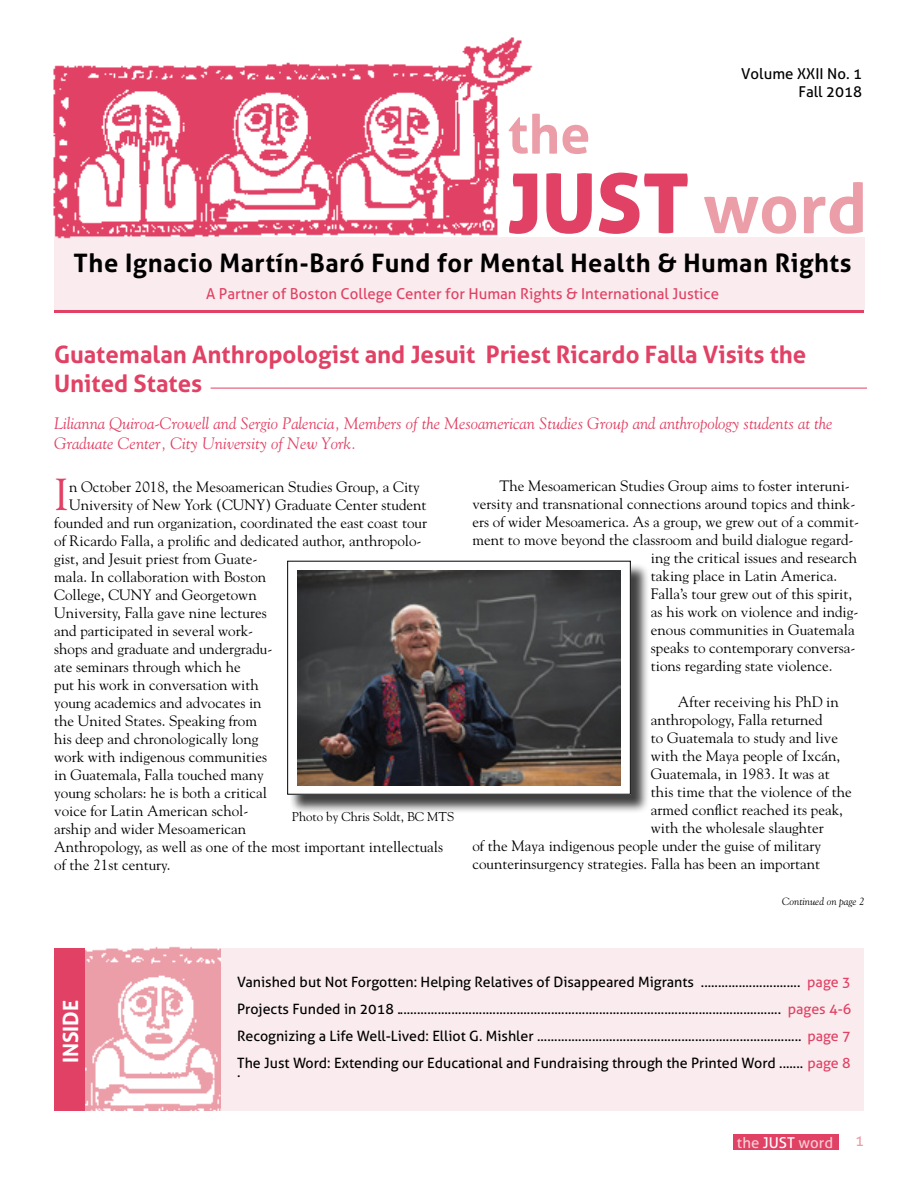
<style>
.page{position:relative;width:918px;height:1188px;background:#fff}
.page>*{position:absolute;margin:0;border:0;box-sizing:border-box;transform-origin:0 0}
.t1{font:82.5px "Aller Display";color:#e14164}
.t2{font:700 54px "Aller";color:#eb9da8}
.t3{font:44.55px "Goudy";color:#e14164}
.t4{font:700 25.5px "Aller";letter-spacing:.02em;color:#000}
.t5{font:700 24px/28.8px "Aller";color:#e14164}
.t6{font:700 21px "Aller";color:#fff}
.t7{font:italic 16.5px/19.8px "Goudy";color:#e14164}
.t8{font:15px "Goudy";color:#000}
.t9{font:15px "Aller";color:#e14164}
.t10{font:15px/18px "Aller";color:#000;text-align:right}
.t11{font:15px "Aller";color:#f4d0d4}
.t12{font:15px "Aller";color:#eb9da8}
.t13{font:14.25px/27px "Aller";color:#000;text-align:justify}
.t14{font:12.75px "Goudy";color:#000}
.t15{font:italic 10.5px "Goudy";color:#000}
.s1{font-family:"Aller";font-weight:700;font-size:69px;color:#eb9da8}
.s2{color:#e14164}
.s3{color:#fff}
</style>
<div class="page">
<img style="left:84px;top:946px;width:138px;height:165px">
<div style="left:733px;top:1134px;width:106px;height:16px;background:#e14164"></div>
<div style="left:54px;top:948px;width:30px;height:163px;background:#e14164"></div>
<div style="left:54px;top:237px;width:811px;height:73px;background:#faecee"></div>
<div style="left:222px;top:948px;width:642px;height:163px;background:#faecee"></div>
<img style="left:53px;top:37px;width:480px;height:202px">
<hr style="left:54px;top:310px;width:810px;height:3px;background:#e14164">
<hr style="left:211px;top:388px;width:656px;height:1px;background:#e14164">
<div style="left:290px;top:563px;width:360px;height:251px;background:#000;opacity:.75"></div>
<div style="left:288px;top:561px;width:342px;height:233px;background:#fff"></div>
<img style="left:297px;top:570px;width:324px;height:216px">
<div style="left:287px;top:561px;width:344px;height:234px;border:1px solid #000"></div>
<p class="t10" style="left:741px;top:65px;width:123px">Volume XXII No. 1<br>Fall 2018</p>
<h2 class="t2" style="left:508px;top:101px;width:84px">the</h2>
<h1 class="t1" style="left:508px;top:151px;width:361px">JUST <span class="s1">word</span></h1>
<h3 class="t4" style="left:74px;top:247px;width:779px">The Ignacio Martín-Baró Fund for Mental Health &amp; Human Rights</h3>
<p class="t9" style="left:206px;top:284px;width:514px">A Partner of Boston College Center for Human Rights &amp; International Justice</p>
<h3 class="t5" style="left:54px;top:340px;width:754px">Guatemalan Anthropologist and Jesuit Priest Ricardo Falla Visits the<br>United States</h3>
<p class="t7" style="left:54px;top:413px;width:780px">Lilianna Quiroa-Crowell and Sergio Palencia, Members of the Mesoamerican Studies Group and anthropology students at the<br>Graduate Center, City University of New York.</p>
<h3 class="t3" style="left:54px;top:467px;width:16px">I</h3>
<p class="t8" style="left:69px;top:477px;width:352px">n October 2018, the Mesoamerican Studies Group, a City</p>
<p class="t8" style="left:499px;top:477px;width:352px">The Mesoamerican Studies Group aims to foster interuni-</p>
<p class="t8" style="left:472px;top:495px;width:384px">versity and transnational connections around topics and think-</p>
<p class="t8" style="left:472px;top:513px;width:388px">ers of wider Mesoamerica. As a group, we grew out of a commit-</p>
<p class="t8" style="left:472px;top:531px;width:383px">ment to move beyond the classroom and build dialogue regard-</p>
<p class="t8" style="left:651px;top:549px;width:208px">ing the critical issues and research</p>
<p class="t8" style="left:651px;top:567px;width:188px">taking place in Latin America.</p>
<p class="t8" style="left:651px;top:585px;width:203px">Falla’s tour grew out of this spirit,</p>
<p class="t8" style="left:651px;top:603px;width:209px">as his work on violence and indig-</p>
<p class="t8" style="left:651px;top:621px;width:205px">enous communities in Guatemala</p>
<p class="t8" style="left:651px;top:639px;width:206px">speaks to contemporary conversa-</p>
<p class="t8" style="left:651px;top:657px;width:183px">tions regarding state violence.</p>
<p class="t8" style="left:678px;top:693px;width:162px">After receiving his PhD in</p>
<p class="t8" style="left:651px;top:711px;width:173px">anthropology, Falla returned</p>
<p class="t8" style="left:651px;top:729px;width:189px">to Guatemala to study and live</p>
<p class="t8" style="left:651px;top:747px;width:191px">with the Maya people of Ixcán,</p>
<p class="t8" style="left:651px;top:765px;width:180px">Guatemala, in 1983. It was at</p>
<p class="t8" style="left:651px;top:783px;width:202px">this time that the violence of the</p>
<p class="t8" style="left:651px;top:801px;width:194px">armed conflict reached its peak,</p>
<p class="t8" style="left:651px;top:819px;width:174px">with the wholesale slaughter</p>
<p class="t8" style="left:472px;top:837px;width:350px">of the Maya indigenous people under the guise of military</p>
<p class="t8" style="left:472px;top:855px;width:349px">counterinsurgency strategies. Falla has been an important</p>
<p class="t8" style="left:69px;top:495px;width:359px">University of New York (CUNY) Graduate Center student</p>
<p class="t8" style="left:54px;top:513px;width:374px">founded and run organization, coordinated the east coast tour</p>
<p class="t8" style="left:54px;top:531px;width:369px">of Ricardo Falla, a prolific and dedicated author, anthropolo-</p>
<p class="t8" style="left:54px;top:549px;width:205px">gist, and Jesuit priest from Guate-</p>
<p class="t8" style="left:54px;top:567px;width:214px">mala. In collaboration with Boston</p>
<p class="t8" style="left:54px;top:585px;width:204px">College, CUNY and Georgetown</p>
<p class="t8" style="left:54px;top:603px;width:214px">University, Falla gave nine lectures</p>
<p class="t8" style="left:54px;top:621px;width:201px">and participated in several work-</p>
<p class="t8" style="left:54px;top:639px;width:220px">shops and graduate and undergradu-</p>
<p class="t8" style="left:54px;top:657px;width:188px">ate seminars through which he</p>
<p class="t8" style="left:54px;top:675px;width:206px">put his work in conversation with</p>
<p class="t8" style="left:54px;top:693px;width:209px">young academics and advocates in</p>
<p class="t8" style="left:54px;top:711px;width:204px">the United States. Speaking from</p>
<p class="t8" style="left:54px;top:729px;width:206px">his deep and chronologically long</p>
<p class="t8" style="left:54px;top:747px;width:214px">work with indigenous communities</p>
<p class="t8" style="left:54px;top:765px;width:211px">in Guatemala, Falla touched many</p>
<p class="t8" style="left:54px;top:783px;width:214px">young scholars: he is both a critical</p>
<p class="t8" style="left:54px;top:801px;width:196px">voice for Latin American schol-</p>
<p class="t8" style="left:54px;top:819px;width:194px">arship and wider Mesoamerican</p>
<p class="t8" style="left:54px;top:837px;width:390px">Anthropology, as well as one of the most important intellectuals</p>
<p class="t8" style="left:54px;top:855px;width:118px">of the 21st century.</p>
<p class="t14" style="left:292px;top:808px;width:164px">Photo by Chris Soldt, BC MTS</p>
<h3 class="t6" style="left:58px;top:1063px;width:65px;rotate:-90deg">INSIDE</h3>
<p class="t15" style="left:782px;top:895px;width:84px">Continued on page 2</p>
<p class="t13" style="left:237px;top:968px;width:616px">Vanished but Not Forgotten: Helping Relatives of Disappeared Migrants ............................. <span class="s2">page 3<br></span>Projects Funded in 2018 ................................................................................................................ <span class="s2">pages 4-6<br></span>Recognizing a Life Well-Lived: Elliot G. Mishler ............................................................................. <span class="s2">page 7<br></span>The Just Word: Extending our Educational and Fundraising through the Printed Word ....... <span class="s2">page 8</span></p>
<p class="t13" style="left:237px;top:1058px;width:5px">.</p>
<p class="t11" style="left:737px;top:1133px;width:98px">the <span class="s3">JUST</span> word</p>
<p class="t12" style="left:855px;top:1132px;width:10px">1</p>
</div>
